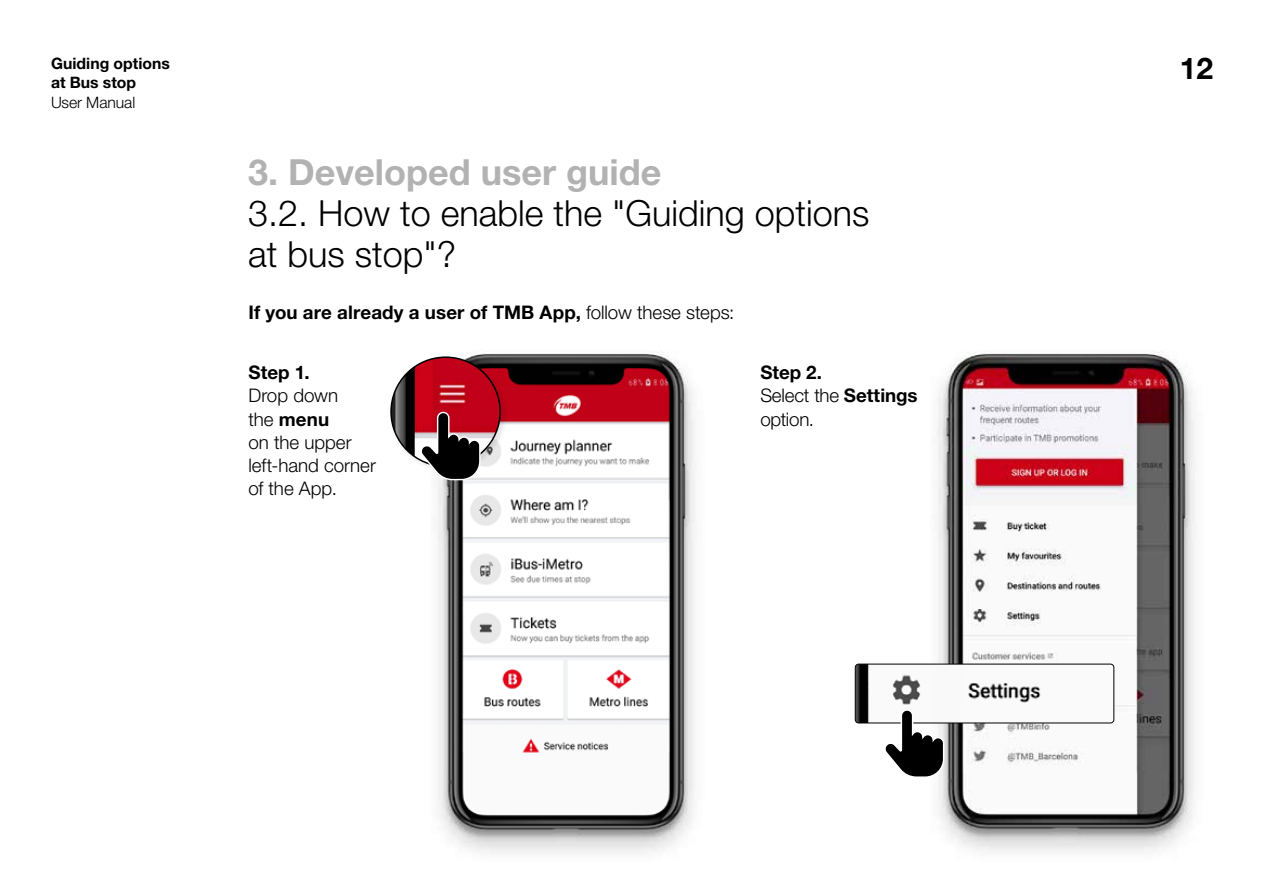
<style>
.page{position:relative;width:1263px;height:893px;background:#fff}
.page>*{position:absolute;margin:0;border:0;box-sizing:border-box;transform-origin:0 0}
.t1{font:300 36px/41.2px "Helvetica Neue LT Std";color:#000}
.t2{font:700 30px "Helvetica Neue LT Std";color:#000}
.t3{font:300 18.75px/23.2px "Helvetica Neue LT Std";color:#000}
.t4{font:700 18.75px "Helvetica Neue LT Std";letter-spacing:.005em;color:#000}
.t5{font:700 15.75px/19.5px "Helvetica Neue LT Std";color:#000}
.t6{font:300 15.75px "Helvetica Neue LT Std";letter-spacing:-.005em;color:#000}
.s1{font-weight:700;color:#b3b2b2}
.s2{font-weight:300}
.s3{font-weight:700}
</style>
<div class="page">
<img style="left:438px;top:352px;width:257px;height:502px">
<div style="left:389px;top:355px;width:119px;height:120px;background:#000;opacity:.1"></div>
<img style="left:391px;top:357px;width:109px;height:109px;border-radius:55px">
<svg style="left:419px;top:411px;width:62px;height:70px"></svg>
<img style="left:931px;top:352px;width:264px;height:501px">
<img style="left:855px;top:664px;width:259px;height:59px">
<div style="left:855px;top:664px;width:259px;height:59px;border:1px solid #000;border-radius:3px"></div>
<svg style="left:883px;top:708px;width:62px;height:71px"></svg>
<p class="t5" style="left:51px;top:53px;width:120px">Guiding options at Bus stop</p>
<p class="t6" style="left:51px;top:93px;width:86px">User Manual</p>
<p class="t1" style="left:248px;top:151px;width:623px"><span class="s1">3. Developed user guide<br></span>3.2. How to enable the "Guiding options at bus stop"?</p>
<p class="t4" style="left:248px;top:300px;width:487px">If you are already a user of TMB App, <span class="s2">follow these steps:</span></p>
<p class="t3" style="left:248px;top:360px;width:129px"><span class="s3">Step 1.<br></span>Drop down<br>the <span class="s3">menu<br></span>on the upper left-hand corner of the App.</p>
<p class="t3" style="left:760px;top:360px;width:159px"><span class="s3">Step 2.<br></span>Select the <span class="s3">Settings </span>option.</p>
<h2 class="t2" style="left:1180px;top:50px;width:35px">12</h2>
</div>
